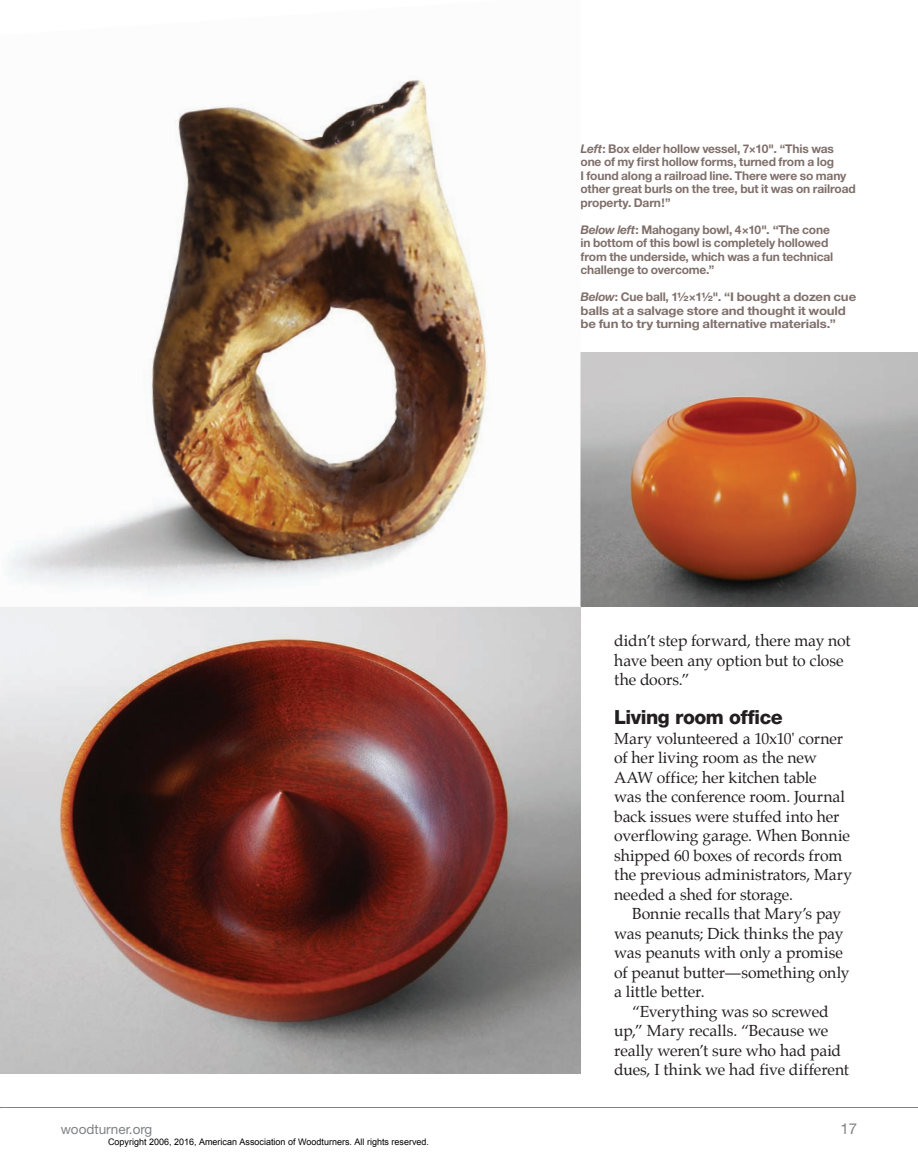
<style>
.page{position:relative;width:918px;height:1175px;background:#fff}
.page>*{position:absolute;margin:0;border:0;box-sizing:border-box;transform-origin:0 0}
.t1{font:800 19.5px "Helvetica Neue";letter-spacing:-.025em;color:#231f20}
.t2{font:15.75px/19.5px "Palatino";letter-spacing:-.005em;color:#231f20}
.t3{font:15px "Helvetica Neue";color:#808285}
.t4{font:13.5px "Helvetica Neue";color:#808285}
.t5{font:700 12px/13.5px "Helvetica Neue";letter-spacing:-.015em;color:#80706b}
.t6{font:9px "Arial";color:#000}
.s1{font-style:italic}
</style>
<div class="page">
<hr style="left:0;top:1107px;width:918px;height:1px;background:#808285">
<img style="left:580px;top:352px;width:338px;height:255px">
<img style="left:0;top:80px;width:580px;height:993px">
<p class="t5" style="left:580px;top:141px;width:277px"><span class="s1">Left</span>: Box elder hollow vessel, 7×10". “This was one of my first hollow forms, turned from a log<br>I found along a railroad line. There were so many other great burls on the tree, but it was on railroad property. Darn!”</p>
<p class="t5" style="left:581px;top:222px;width:254px"><span class="s1">Below left</span>: Mahogany bowl, 4×10". “The cone in bottom of this bowl is completely hollowed from the underside, which was a fun technical challenge to overcome.”</p>
<p class="t5" style="left:580px;top:290px;width:277px"><span class="s1">Below</span>: Cue ball, 1½×1½". “I bought a dozen cue balls at a salvage store and thought it would be fun to try turning alternative materials.”</p>
<p class="t2" style="left:614px;top:632px;width:238px">didn’t step forward, there may not have been any option but to close the doors.”</p>
<p class="t1" style="left:614px;top:705px;width:170px">Living room office</p>
<p class="t2" style="left:614px;top:729px;width:239px">Mary volunteered a 10x10' corner of her living room as the new<br>AAW office; her kitchen table<br>was the conference room. Journal back issues were stuffed into her overflowing garage. When Bonnie shipped 60 boxes of records from the previous administrators, Mary needed a shed for storage.</p>
<p class="t2" style="left:614px;top:905px;width:237px;text-indent:18px">Bonnie recalls that Mary’s pay was peanuts; Dick thinks the pay was peanuts with only a promise of peanut butter—something only a little better.</p>
<p class="t2" style="left:614px;top:1002px;width:236px;text-indent:18px">“Everything was so screwed up,” Mary recalls. “Because we really weren’t sure who had paid dues, I think we had five different</p>
<p class="t4" style="left:61px;top:1120px;width:93px">woodturner.org</p>
<p class="t3" style="left:841px;top:1119px;width:18px">17</p>
<p class="t6" style="left:108px;top:1136px;width:323px">Copyright 2006, 2016, American Association of Woodturners. All rights reserved.</p>
</div>
